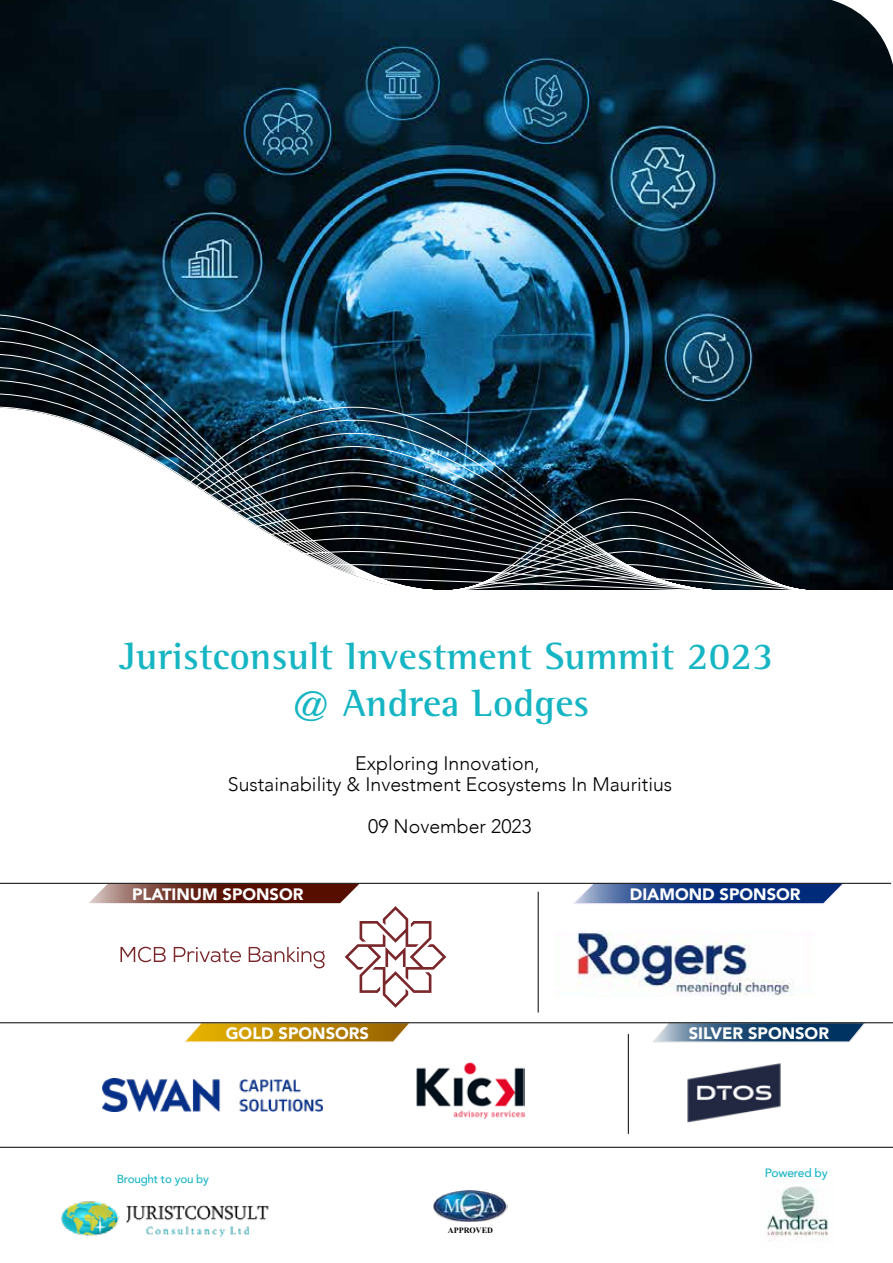
<style>
.page{position:relative;width:893px;height:1263px;background:#fff}
.page>*{position:absolute;margin:0;border:0;box-sizing:border-box;transform-origin:0 0}
.t1{font:700 38.85px/46.7px "AT Rotis Semi Serif";letter-spacing:.005em;color:#16b5c3;text-align:center}
.t2{font:300 19.5px/21px "Avenir";color:#000;text-align:center}
.t3{font:900 16.5px "Avenir";color:#fff}
.t4{font:500 12px "Avenir";letter-spacing:-.02em;color:#16b5c3}
.t5{font:500 11.7px "Avenir";letter-spacing:-.02em;color:#16b5c3}
.t6{font:700 8.1px "Times New Roman";color:#000}
</style>
<div class="page">
<img style="left:0;top:0;width:893px;height:590px">
<img style="left:0;top:314px;width:814px;height:276px">
<img style="left:767px;top:1186px;width:62px;height:56px">
<img style="left:61px;top:1201px;width:208px;height:37px">
<svg style="left:808px;top:0;width:85px;height:77px"></svg>
<img style="left:433px;top:1190px;width:75px;height:32px">
<img style="left:577px;top:931px;width:217px;height:65px">
<img style="left:416px;top:1062px;width:109px;height:57px">
<img style="left:687px;top:1063px;width:94px;height:60px">
<img style="left:102px;top:1078px;width:221px;height:33px">
<hr style="left:0;top:1147px;width:893px;height:1px;background:#000">
<hr style="left:538px;top:892px;width:1px;height:120px;background:#000">
<hr style="left:628px;top:1034px;width:1px;height:100px;background:#000">
<svg style="left:89px;top:884px;width:357px;height:124px"></svg>
<svg style="left:184px;top:1023px;width:227px;height:19px;background:#c4961e"></svg>
<svg style="left:652px;top:1023px;width:214px;height:19px;background:#436788"></svg>
<svg style="left:573px;top:884px;width:270px;height:20px;background:#365797"></svg>
<hr style="left:0;top:1022px;width:893px;height:1px;background:#000">
<hr style="left:0;top:883px;width:891px;height:1px;background:#000">
<h1 class="t1" style="left:119px;top:632px;width:656px">Juristconsult Investment Summit 2023 @ Andrea Lodges</h1>
<p class="t2" style="left:228px;top:752px;width:446px">Exploring Innovation,<br>Sustainability &amp; Investment Ecosystems In Mauritius</p>
<p class="t2" style="left:368px;top:815px;width:165px">09 November 2023</p>
<p class="t3" style="left:132px;top:880px;width:173px">PLATINUM SPONSOR</p>
<p class="t3" style="left:630px;top:880px;width:172px">DIAMOND SPONSOR</p>
<p class="t3" style="left:226px;top:1018px;width:145px">GOLD SPONSORS</p>
<p class="t3" style="left:689px;top:1018px;width:142px">SILVER SPONSOR</p>
<p class="t5" style="left:117px;top:1169px;width:94px">Brought to you by</p>
<p class="t6" style="left:448px;top:1225px;width:47px">APPROVED</p>
<p class="t4" style="left:765px;top:1163px;width:65px">Powered by</p>
</div>
